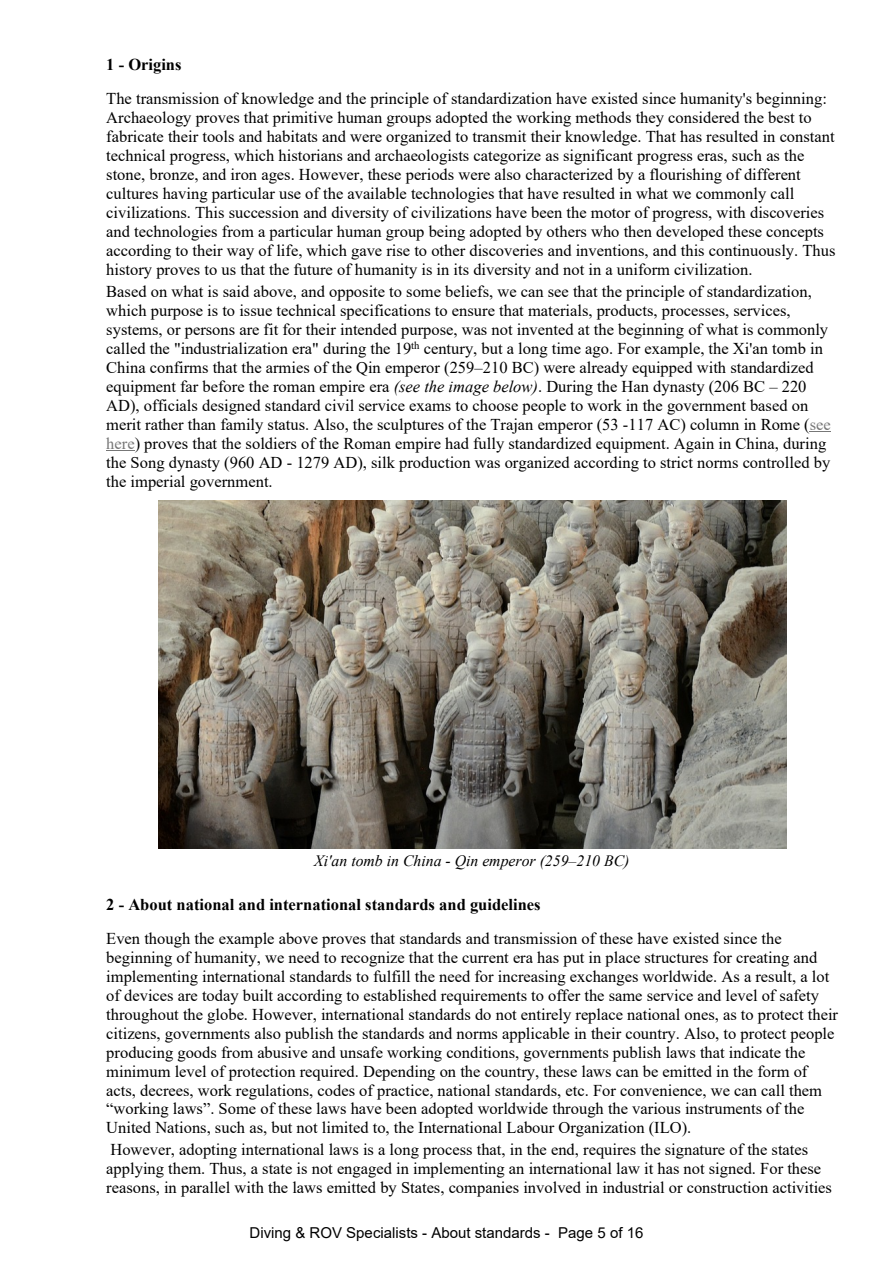
<style>
.page{position:relative;width:893px;height:1263px;background:#fff}
.page>*{position:absolute;margin:0;border:0;box-sizing:border-box;transform-origin:0 0}
.t1{font:16.5px/18.9px "Times New Roman";color:#000}
.t2{font:700 16.5px "Times New Roman";color:#000}
.t3{font:italic 15.75px "Times New Roman";color:#000}
.t4{font:15px "Arial";color:#000}
.s1{font-style:italic}
.s2{color:#777}
</style>
<div class="page">
<svg style="left:810px;top:431px;width:21px;height:1px"></svg>
<svg style="left:106px;top:450px;width:29px;height:1px"></svg>
<img style="left:158px;top:501px;width:629px;height:348px">
<p class="t2" style="left:106px;top:59px;width:77px">1 - Origins</p>
<p class="t1" style="left:106px;top:91px;width:731px">The transmission of knowledge and the principle of standardization have existed since humanity's beginning:<br>Archaeology proves that primitive human groups adopted the working methods they considered the best to fabricate their tools and habitats and were organized to transmit their knowledge. That has resulted in constant technical progress, which historians and archaeologists categorize as significant progress eras, such as the stone, bronze, and iron ages. However, these periods were also characterized by a flourishing of different cultures having particular use of the available technologies that have resulted in what we commonly call civilizations. This succession and diversity of civilizations have been the motor of progress, with discoveries and technologies from a particular human group being adopted by others who then developed these concepts according to their way of life, which gave rise to other discoveries and inventions, and this continuously. Thus history proves to us that the future of humanity is in its diversity and not in a uniform civilization.</p>
<p class="t1" style="left:106px;top:284px;width:726px">Based on what is said above, and opposite to some beliefs, we can see that the principle of standardization, which purpose is to issue technical specifications to ensure that materials, products, processes, services, systems, or persons are fit for their intended purpose, was not invented at the beginning of what is commonly called the "industrialization era" during the 19<sup>th</sup> century, but a long time ago. For example, the Xi'an tomb in China confirms that the armies of the Qin emperor (259–210 BC) were already equipped with standardized equipment far before the roman empire era <span class="s1">(see the image below)</span>. During the Han dynasty (206 BC – 220<br>AD), officials designed standard civil service exams to choose people to work in the government based on merit rather than family status. Also, the sculptures of the Trajan emperor (53 -117 AC) column in Rome (<span class="s2">see here</span>) proves that the soldiers of the Roman empire had fully standardized equipment. Again in China, during the Song dynasty (960 AD - 1279 AD), silk production was organized according to strict norms controlled by the imperial government.</p>
<p class="t3" style="left:314px;top:854px;width:317px">Xi'an tomb in China - Qin emperor (259–210 BC)</p>
<p class="t2" style="left:106px;top:899px;width:436px">2 - About national and international standards and guidelines</p>
<p class="t1" style="left:106px;top:930px;width:733px">Even though the example above proves that standards and transmission of these have existed since the beginning of humanity, we need to recognize that the current era has put in place structures for creating and implementing international standards to fulfill the need for increasing exchanges worldwide. As a result, a lot of devices are today built according to established requirements to offer the same service and level of safety throughout the globe. However, international standards do not entirely replace national ones, as to protect their citizens, governments also publish the standards and norms applicable in their country. Also, to protect people producing goods from abusive and unsafe working conditions, governments publish laws that indicate the minimum level of protection required. Depending on the country, these laws can be emitted in the form of acts, decrees, work regulations, codes of practice, national standards, etc. For convenience, we can call them “working laws”. Some of these laws have been adopted worldwide through the various instruments of the United Nations, such as, but not limited to, the International Labour Organization (ILO).</p>
<p class="t1" style="left:106px;top:1142px;width:727px">However, adopting international laws is a long process that, in the end, requires the signature of the states applying them. Thus, a state is not engaged in implementing an international law it has not signed. For these reasons, in parallel with the laws emitted by States, companies involved in industrial or construction activities</p>
<p class="t4" style="left:250px;top:1227px;width:395px">Diving &amp; ROV Specialists - About standards - Page 5 of 16</p>
</div>
